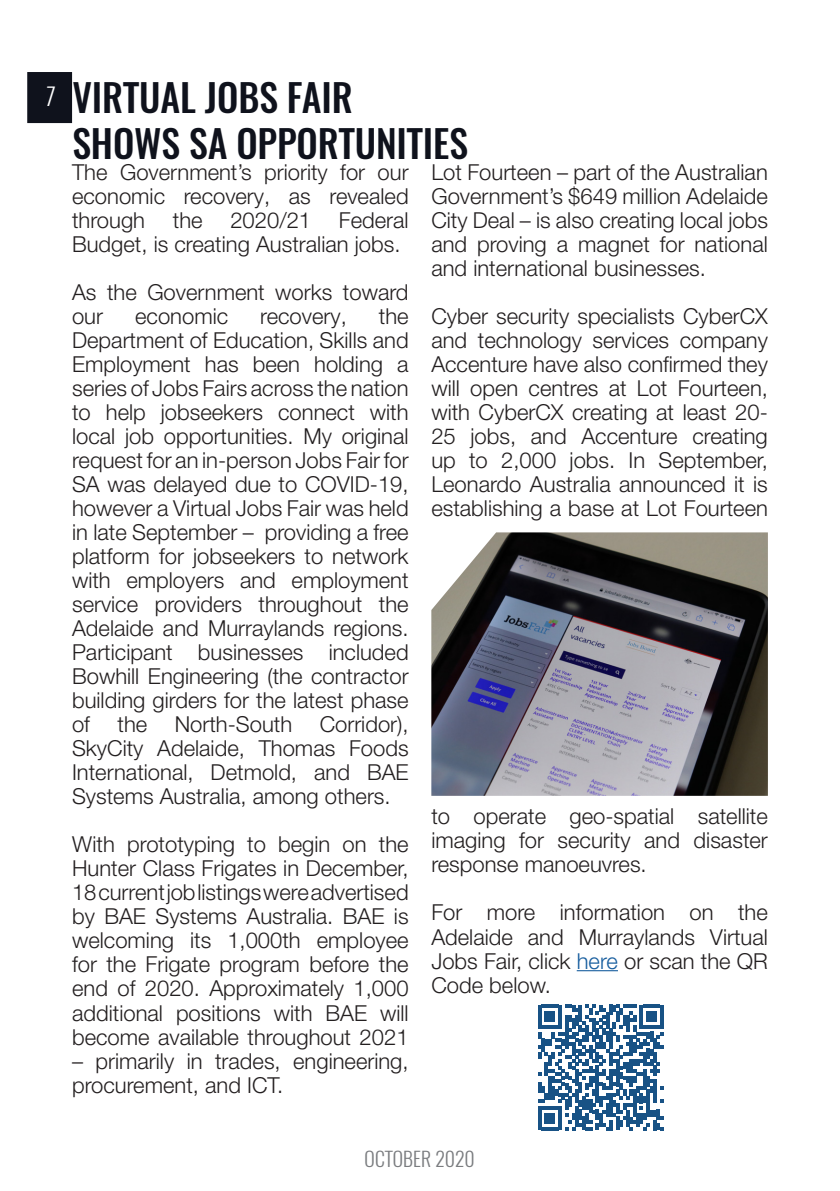
<style>
.page{position:relative;width:840px;height:1191px;background:#fff}
.page>*{position:absolute;margin:0;border:0;box-sizing:border-box;transform-origin:0 0}
.t1{font:italic 500 38px "Oswald";color:#0f121c}
.t2{font:italic 300 24px "Oswald";color:#fff}
.t3{font:300 22px/24px "Helvetica Neue LT Pro";color:#231f20;text-align:justify}
.t4{font:italic 300 20px "Oswald";color:#7a7c7f}
.s1{color:#175d9e}
</style>
<div class="page">
<div style="left:27px;top:72px;width:45px;height:51px;background:#0f121c"></div>
<svg style="left:538px;top:1004px;width:125px;height:126px"></svg>
<img style="left:431px;top:532px;width:336px;height:264px">
<hr style="left:576px;top:970px;width:41px;height:1px;background:#175d9e">
<p class="t2" style="left:44px;top:79px;width:12px">7</p>
<p class="t1" style="left:73px;top:71px;width:287px">VIRTUAL JOBS FAIR</p>
<p class="t1" style="left:73px;top:116px;width:402px">SHOWS SA OPPORTUNITIES</p>
<p class="t3" style="left:72px;top:160px;width:338px">The Government’s priority for our economic recovery, as revealed through</p>
<p class="t3" style="left:431px;top:160px;width:338px">Lot Fourteen – part of the Australian Government’s $649 million Adelaide City Deal – is also creating local jobs and proving a magnet for national and international businesses.</p>
<p class="t3" style="left:431px;top:304px;width:338px">Cyber security specialists CyberCX and technology services company Accenture have also confirmed they will open centres at Lot Fourteen, with CyberCX creating at least 20- 25 jobs, and Accenture creating up to 2,000 jobs. In September, Leonardo Australia announced it is establishing a base at Lot Fourteen</p>
<p class="t3" style="left:173px;top:208px;width:31px">the</p>
<p class="t3" style="left:230px;top:208px;width:82px">2020/21</p>
<p class="t3" style="left:72px;top:208px;width:338px;text-indent:267px">Federal<br>Budget, is creating Australian jobs.</p>
<p class="t3" style="left:72px;top:280px;width:338px">As the Government works toward our</p>
<p class="t3" style="left:72px;top:304px;width:338px;text-indent:306px">the Department of Education, Skills and Employment has been holding a series of Jobs Fairs across the nation to help jobseekers connect with local job opportunities. My original request for an in-person Jobs Fair for SA was delayed due to COVID-19, however a Virtual Jobs Fair was held in late September – providing a free platform for jobseekers to network with employers and employment service providers throughout the Adelaide and Murraylands regions.<br>Participant businesses included Bowhill Engineering (the contractor building girders for the latest phase of the North-South Corridor), SkyCity Adelaide, Thomas Foods International, Detmold, and BAE Systems Australia, among others.</p>
<p class="t3" style="left:72px;top:832px;width:338px">With prototyping to begin on the Hunter Class Frigates in December, 18 current job listings were advertised by BAE Systems Australia. BAE is welcoming its 1,000th employee for the Frigate program before the end of 2020. Approximately 1,000 additional positions with BAE will become available throughout 2021</p>
<p class="t3" style="left:72px;top:1048px;width:338px">– primarily in trades, engineering, procurement, and ICT.</p>
<p class="t3" style="left:135px;top:304px;width:94px">economic</p>
<p class="t3" style="left:260px;top:304px;width:88px">recovery,</p>
<p class="t3" style="left:431px;top:804px;width:338px">to operate geo-spatial satellite imaging for security and disaster response manoeuvres.</p>
<p class="t3" style="left:431px;top:900px;width:338px">For more information on the Adelaide and Murraylands Virtual Jobs Fair, click <span class="s1">here</span> or scan the QR Code below.</p>
<p class="t4" style="left:364px;top:1145px;width:114px">OCTOBER 2020</p>
</div>
